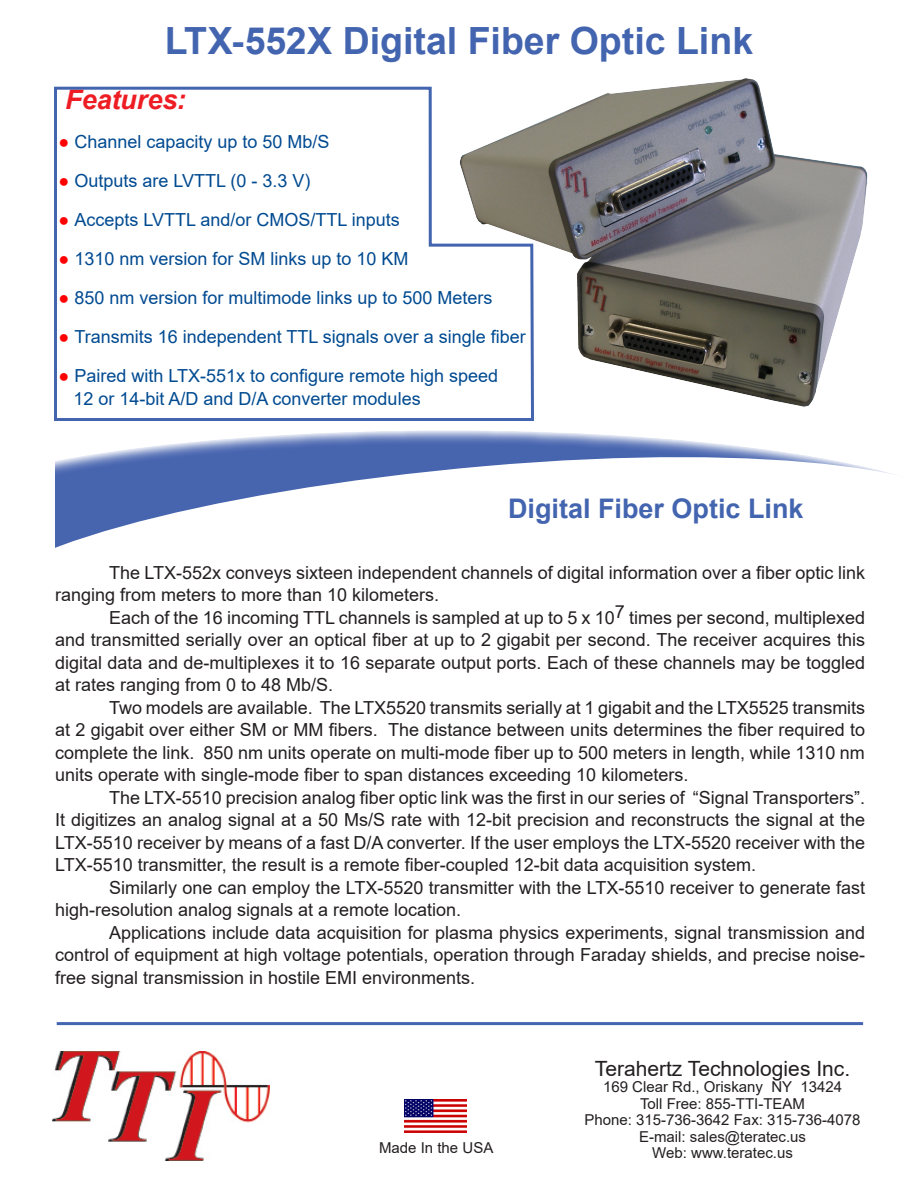
<style>
.page{position:relative;width:918px;height:1188px;background:#fff}
.page>*{position:absolute;margin:0;border:0;box-sizing:border-box;transform-origin:0 0}
.t1{font:700 37.5px "Arial";color:#4364af}
.t2{font:700 27px "Arial";color:#4364af}
.t3{font:italic 700 27px "Arial";color:#ee1d23}
.t4{font:21px "Arial";color:#231f20}
.t5{font:18px/22.5px "Arial";color:#231f20;text-align:justify}
.t6{font:18px "Arial";color:#004a91}
.t7{font:15px "Arial";color:#231f20}
.s1{color:#f00}
</style>
<div class="page">
<img style="left:405px;top:1100px;width:62px;height:32px">
<hr style="left:57px;top:1022px;width:806px;height:3px;background:#4364af">
<div style="left:0;top:403px;width:918px;height:247px;background:#fff;opacity:.75"></div>
<svg style="left:0;top:441px;width:918px;height:209px"></svg>
<div style="left:0;top:458px;width:54px;height:121px;background:#fff"></div>
<img style="left:53px;top:1051px;width:217px;height:110px">
<img style="left:536px;top:78px;width:335px;height:332px">
<svg style="left:52px;top:86px;width:484px;height:337px"></svg>
<p class="t1" style="left:165px;top:15px;width:590px">LTX-552X Digital Fiber Optic Link</p>
<p class="t3" style="left:65px;top:82px;width:122px">Features:</p>
<p class="t6" style="left:58px;top:130px;width:273px"><span class="s1">●</span> Channel capacity up to 50 Mb/S</p>
<p class="t6" style="left:58px;top:169px;width:253px"><span class="s1">●</span> Outputs are LVTTL (0 - 3.3 V)</p>
<p class="t6" style="left:58px;top:208px;width:343px"><span class="s1">●</span> Accepts LVTTL and/or CMOS/TTL inputs</p>
<p class="t6" style="left:58px;top:247px;width:352px"><span class="s1">●</span> 1310 nm version for SM links up to 10 KM</p>
<p class="t6" style="left:58px;top:286px;width:436px"><span class="s1">●</span> 850 nm version for multimode links up to 500 Meters</p>
<p class="t6" style="left:58px;top:325px;width:469px"><span class="s1">●</span> Transmits 16 independent TTL signals over a single fiber</p>
<p class="t6" style="left:58px;top:364px;width:441px"><span class="s1">●</span> Paired with LTX-551x to configure remote high speed</p>
<p class="t6" style="left:74px;top:386px;width:349px">12 or 14-bit A/D and D/A converter modules</p>
<p class="t2" style="left:508px;top:490px;width:297px">Digital Fiber Optic Link</p>
<p class="t5" style="left:55px;top:561px;width:811px;text-indent:54px">The LTX-552x conveys sixteen independent channels of digital information over a fiber optic link ranging from meters to more than 10 kilometers.</p>
<p class="t5" style="left:55px;top:606px;width:811px;text-indent:54px">Each of the 16 incoming TTL channels is sampled at up to 5 x 107 times per second, multiplexed and transmitted serially over an optical fiber at up to 2 gigabit per second. The receiver acquires this digital data and de-multiplexes it to 16 separate output ports. Each of these channels may be toggled at rates ranging from 0 to 48 Mb/S.</p>
<p class="t5" style="left:55px;top:696px;width:812px;text-indent:54px">Two models are available. The LTX5520 transmits serially at 1 gigabit and the LTX5525 transmits at 2 gigabit over either SM or MM fibers. The distance between units determines the fiber required to complete the link. 850 nm units operate on multi-mode fiber up to 500 meters in length, while 1310 nm units operate with single-mode fiber to span distances exceeding 10 kilometers.</p>
<p class="t5" style="left:55px;top:786px;width:811px;text-indent:54px">The LTX-5510 precision analog fiber optic link was the first in our series of “Signal Transporters”.<br>It digitizes an analog signal at a 50 Ms/S rate with 12-bit precision and reconstructs the signal at the LTX-5510 receiver by means of a fast D/A converter. If the user employs the LTX-5520 receiver with the LTX-5510 transmitter, the result is a remote fiber-coupled 12-bit data acquisition system.</p>
<p class="t5" style="left:55px;top:876px;width:811px;text-indent:54px">Similarly one can employ the LTX-5520 transmitter with the LTX-5510 receiver to generate fast high-resolution analog signals at a remote location.</p>
<p class="t5" style="left:55px;top:921px;width:811px;text-indent:54px">Applications include data acquisition for plasma physics experiments, signal transmission and control of equipment at high voltage potentials, operation through Faraday shields, and precise noise&shy;free signal transmission in hostile EMI environments.</p>
<p class="t7" style="left:379px;top:1137px;width:116px">Made In the USA</p>
<p class="t4" style="left:595px;top:1054px;width:257px">Terahertz Technologies Inc.</p>
<p class="t7" style="left:603px;top:1077px;width:241px">169 Clear Rd., Oriskany NY 13424</p>
<p class="t7" style="left:640px;top:1093px;width:167px">Toll Free: 855-TTI-TEAM</p>
<p class="t7" style="left:585px;top:1110px;width:277px">Phone: 315-736-3642 Fax: 315-736-4078</p>
<p class="t7" style="left:639px;top:1126px;width:168px">E-mail: sales@teratec.us</p>
<p class="t7" style="left:652px;top:1143px;width:142px">Web: www.teratec.us</p>
</div>
